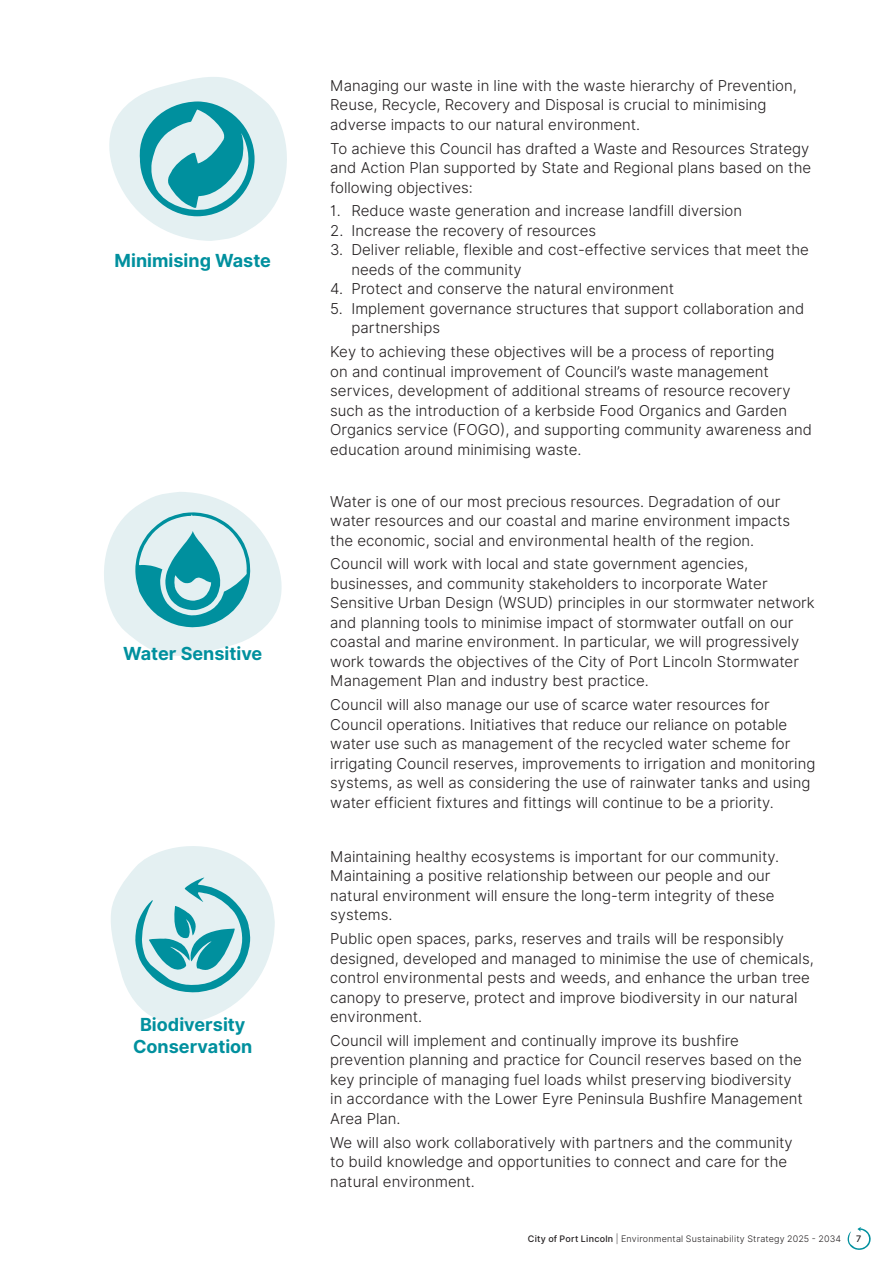
<style>
.page{position:relative;width:893px;height:1263px;background:#fff}
.page>*{position:absolute;margin:0;border:0;box-sizing:border-box;transform-origin:0 0}
.t1{font:700 18px/22.5px "Inter";color:#00909e;text-align:center}
.t2{font:15px/19.5px "Inter Light BETA";color:#231f20}
.t3{font:9px "Inter Light BETA";letter-spacing:.025em;color:#231f20}
.t4{font:500 9px "Inter";color:#231f20}
.s1{font-family:"Inter";font-weight:500}
</style>
<div class="page">
<svg style="left:111px;top:846px;width:164px;height:178px"></svg>
<svg style="left:109px;top:77px;width:178px;height:164px"></svg>
<svg style="left:104px;top:492px;width:178px;height:164px"></svg>
<svg style="left:848px;top:1227px;width:23px;height:23px"></svg>
<p class="t1" style="left:115px;top:249px;width:158px">Minimising Waste</p>
<p class="t1" style="left:123px;top:642px;width:141px">Water Sensitive</p>
<p class="t1" style="left:133px;top:1013px;width:121px">Biodiversity<br>Conservation</p>
<p class="t2" style="left:330px;top:76px;width:468px">Managing our waste in line with the waste hierarchy of Prevention,<br>Reuse, Recycle, Recovery and Disposal is crucial to minimising adverse impacts to our natural environment.</p>
<p class="t2" style="left:330px;top:139px;width:482px">To achieve this Council has drafted a Waste and Resources Strategy and Action Plan supported by State and Regional plans based on the following objectives:</p>
<p class="t2" style="left:330px;top:202px;width:413px">1. Reduce waste generation and increase landfill diversion</p>
<p class="t2" style="left:330px;top:221px;width:268px">2. Increase the recovery of resources</p>
<p class="t2" style="left:351px;top:241px;width:459px;text-indent:-21px">3. Deliver reliable, flexible and cost-effective services that meet the needs of the community</p>
<p class="t2" style="left:330px;top:280px;width:346px">4. Protect and conserve the natural environment</p>
<p class="t2" style="left:352px;top:299px;width:454px;text-indent:-21px">5. Implement governance structures that support collaboration and partnerships</p>
<p class="t2" style="left:330px;top:342px;width:483px">Key to achieving these objectives will be a process of reporting<br>on and continual improvement of Council’s waste management services, development of additional streams of resource recovery such as the introduction of a kerbside Food Organics and Garden Organics service (FOGO), and supporting community awareness and education around minimising waste.</p>
<p class="t2" style="left:330px;top:492px;width:461px">Water is one of our most precious resources. Degradation of our water resources and our coastal and marine environment impacts the economic, social and environmental health of the region.</p>
<p class="t2" style="left:330px;top:554px;width:486px">Council will work with local and state government agencies, businesses, and community stakeholders to incorporate Water Sensitive Urban Design (WSUD) principles in our stormwater network and planning tools to minimise impact of stormwater outfall on our coastal and marine environment. In particular, we will progressively work towards the objectives of the City of Port Lincoln Stormwater Management Plan and industry best practice.</p>
<p class="t2" style="left:330px;top:695px;width:487px">Council will also manage our use of scarce water resources for Council operations. Initiatives that reduce our reliance on potable water use such as management of the recycled water scheme for irrigating Council reserves, improvements to irrigation and monitoring systems, as well as considering the use of rainwater tanks and using water efficient fixtures and fittings will continue to be a priority.</p>
<p class="t2" style="left:330px;top:847px;width:450px">Maintaining healthy ecosystems is important for our community.<br>Maintaining a positive relationship between our people and our natural environment will ensure the long-term integrity of these systems.</p>
<p class="t2" style="left:330px;top:929px;width:485px">Public open spaces, parks, reserves and trails will be responsibly designed, developed and managed to minimise the use of chemicals, control environmental pests and weeds, and enhance the urban tree canopy to preserve, protect and improve biodiversity in our natural environment.</p>
<p class="t2" style="left:330px;top:1031px;width:474px">Council will implement and continually improve its bushfire prevention planning and practice for Council reserves based on the key principle of managing fuel loads whilst preserving biodiversity in accordance with the Lower Eyre Peninsula Bushfire Management Area Plan.</p>
<p class="t2" style="left:330px;top:1133px;width:464px">We will also work collaboratively with partners and the community to build knowledge and opportunities to connect and care for the natural environment.</p>
<p class="t3" style="left:528px;top:1232px;width:315px"><span class="s1">City of Port Lincoln</span> | Environmental Sustainability Strategy 2025 - 2034</p>
<p class="t4" style="left:856px;top:1232px;width:7px">7</p>
</div>
